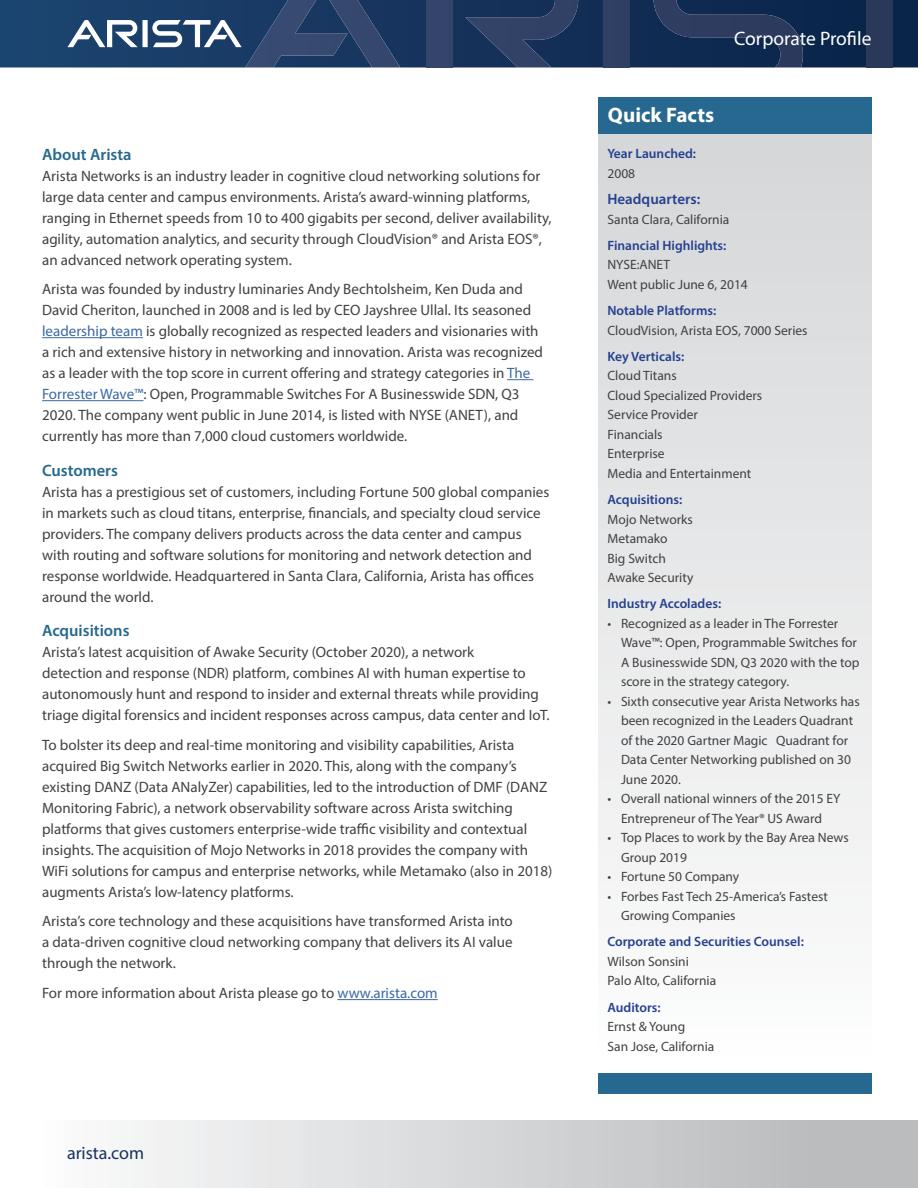
<style>
.page{position:relative;width:918px;height:1188px;background:#fff}
.page>*{position:absolute;margin:0;border:0;box-sizing:border-box;transform-origin:0 0}
.t1{font:700 21px "Myriad Pro";color:#fff}
.t2{font:19.5px "Myriad Pro";color:#fff}
.t3{font:18px "Myriad Pro";color:#16325c}
.t4{font:600 16.5px "Myriad Pro";color:#26688f}
.t5{font:15px/21px "Myriad Pro";color:#414042}
.t6{font:600 15px "Myriad Pro";color:#25408f}
.t7{font:13.5px/19.5px "Myriad Pro";color:#414042}
.t8{font:600 13.5px "Myriad Pro";color:#25408f}
.s1{color:#3a68a5}
</style>
<div class="page">
<svg style="left:0;top:0;width:918px;height:68px;background:#14335a"></svg>
<div style="left:426px;top:0;width:26px;height:68px;background:#34446a"></div>
<svg style="left:465px;top:0;width:113px;height:68px;background:#233a60"></svg>
<svg style="left:67px;top:0;width:333px;height:68px;background:#345076"></svg>
<div style="left:604px;top:0;width:26px;height:68px;background:#2f3f63"></div>
<svg style="left:654px;top:0;width:149px;height:68px;background:#1c3257"></svg>
<div style="left:867px;top:0;width:26px;height:68px;background:#2a385a"></div>
<div style="left:0;top:1120px;width:918px;height:68px;background:linear-gradient(to right,#fff,#b3b5b7)"></div>
<div style="left:598px;top:128px;width:274px;height:957px;background:linear-gradient(to bottom,#d4d6d7,#fdfefe)"></div>
<hr style="left:42px;top:337px;width:101px;height:1px;background:#3a68a5">
<svg style="left:507px;top:379px;width:27px;height:1px"></svg>
<hr style="left:42px;top:400px;width:101px;height:1px;background:#3a68a5">
<hr style="left:337px;top:999px;width:101px;height:1px;background:#3a68a5">
<div style="left:598px;top:97px;width:274px;height:37px;background:#26688f"></div>
<div style="left:598px;top:1073px;width:274px;height:21px;background:#26688f"></div>
<p class="t4" style="left:42px;top:144px;width:91px">About Arista</p>
<p class="t5" style="left:42px;top:165px;width:511px">Arista Networks is an industry leader in cognitive cloud networking solutions for large data center and campus environments. Arista’s award-winning platforms, ranging in Ethernet speeds from 10 to 400 gigabits per second, deliver availability, agility, automation analytics, and security through CloudVision® and Arista EOS®, an advanced network operating system.</p>
<p class="t5" style="left:42px;top:278px;width:502px">Arista was founded by industry luminaries Andy Bechtolsheim, Ken Duda and David Cheriton, launched in 2008 and is led by CEO Jayshree Ullal. Its seasoned <span class="s1">leadership team</span> is globally recognized as respected leaders and visionaries with a rich and extensive history in networking and innovation. Arista was recognized as a leader with the top score in current offering and strategy categories in <span class="s1">The Forrester Wave™</span>: Open, Programmable Switches For A Businesswide SDN, Q3<br>2020. The company went public in June 2014, is listed with NYSE (ANET), and currently has more than 7,000 cloud customers worldwide.</p>
<p class="t4" style="left:42px;top:460px;width:77px">Customers</p>
<p class="t5" style="left:42px;top:481px;width:509px">Arista has a prestigious set of customers, including Fortune 500 global companies in markets such as cloud titans, enterprise, financials, and specialty cloud service providers. The company delivers products across the data center and campus with routing and software solutions for monitoring and network detection and response worldwide. Headquartered in Santa Clara, California, Arista has offices around the world.</p>
<p class="t4" style="left:42px;top:620px;width:89px">Acquisitions</p>
<p class="t5" style="left:42px;top:641px;width:509px">Arista’s latest acquisition of Awake Security (October 2020), a network<br>detection and response (NDR) platform, combines AI with human expertise to autonomously hunt and respond to insider and external threats while providing triage digital forensics and incident responses across campus, data center and IoT.</p>
<p class="t5" style="left:42px;top:734px;width:512px">To bolster its deep and real-time monitoring and visibility capabilities, Arista acquired Big Switch Networks earlier in 2020. This, along with the company’s existing DANZ (Data ANalyZer) capabilities, led to the introduction of DMF (DANZ Monitoring Fabric), a network observability software across Arista switching platforms that gives customers enterprise-wide traffic visibility and contextual insights. The acquisition of Mojo Networks in 2018 provides the company with WiFi solutions for campus and enterprise networks, while Metamako (also in 2018) augments Arista’s low-latency platforms.</p>
<p class="t5" style="left:42px;top:911px;width:472px;text-align:justify">Arista’s core technology and these acquisitions have transformed Arista into a data-driven cognitive cloud networking company that delivers its AI value through the network.</p>
<p class="t5" style="left:42px;top:982px;width:397px">For more information about Arista please go to <span class="s1">www.arista.com</span></p>
<p class="t3" style="left:67px;top:1142px;width:79px">arista.com</p>
<h2 class="t2" style="left:734px;top:26px;width:139px">Corporate Profile</h2>
<h1 class="t1" style="left:608px;top:101px;width:108px">Quick Facts</h1>
<p class="t8" style="left:608px;top:145px;width:90px">Year Launched:</p>
<p class="t7" style="left:608px;top:163px;width:29px">2008</p>
<p class="t6" style="left:608px;top:190px;width:94px">Headquarters:</p>
<p class="t7" style="left:608px;top:209px;width:123px">Santa Clara, California</p>
<p class="t8" style="left:608px;top:237px;width:120px">Financial Highlights:</p>
<p class="t7" style="left:608px;top:255px;width:142px">NYSE:ANET<br>Went public June 6, 2014</p>
<p class="t8" style="left:608px;top:302px;width:110px">Notable Platforms:</p>
<p class="t7" style="left:608px;top:320px;width:202px">CloudVision, Arista EOS, 7000 Series</p>
<p class="t8" style="left:608px;top:348px;width:78px">Key Verticals:</p>
<p class="t7" style="left:608px;top:366px;width:156px">Cloud Titans<br>Cloud Specialized Providers<br>Service Provider<br>Financials<br>Enterprise<br>Media and Entertainment</p>
<p class="t8" style="left:608px;top:491px;width:76px">Acquisitions:</p>
<p class="t7" style="left:608px;top:509px;width:87px">Mojo Networks<br>Metamako<br>Big Switch<br>Awake Security</p>
<p class="t8" style="left:608px;top:595px;width:115px">Industry Accolades:</p>
<p class="t7" style="left:621px;top:613px;width:240px;text-indent:-14px">• Recognized as a leader in The Forrester Wave™: Open, Programmable Switches for A Businesswide SDN, Q3 2020 with the top score in the strategy category.</p>
<p class="t7" style="left:621px;top:691px;width:240px;text-indent:-14px">• Sixth consecutive year Arista Networks has been recognized in the Leaders Quadrant of the 2020 Gartner Magic Quadrant for Data Center Networking published on 30<br>June 2020.</p>
<p class="t7" style="left:608px;top:789px;width:235px;text-align:center">• Overall national winners of the 2015 EY<br>Entrepreneur of The Year® US Award</p>
<p class="t7" style="left:621px;top:828px;width:229px;text-indent:-14px">• Top Places to work by the Bay Area News<br>Group 2019</p>
<p class="t7" style="left:608px;top:867px;width:133px">• Fortune 50 Company</p>
<p class="t7" style="left:621px;top:886px;width:208px;text-indent:-14px">• Forbes Fast Tech 25-America’s Fastest<br>Growing Companies</p>
<p class="t8" style="left:608px;top:933px;width:198px">Corporate and Securities Counsel:</p>
<p class="t7" style="left:608px;top:951px;width:110px">Wilson Sonsini<br>Palo Alto, California</p>
<p class="t8" style="left:608px;top:999px;width:55px">Auditors:</p>
<p class="t7" style="left:608px;top:1017px;width:108px">Ernst &amp; Young<br>San Jose, California</p>
</div>
